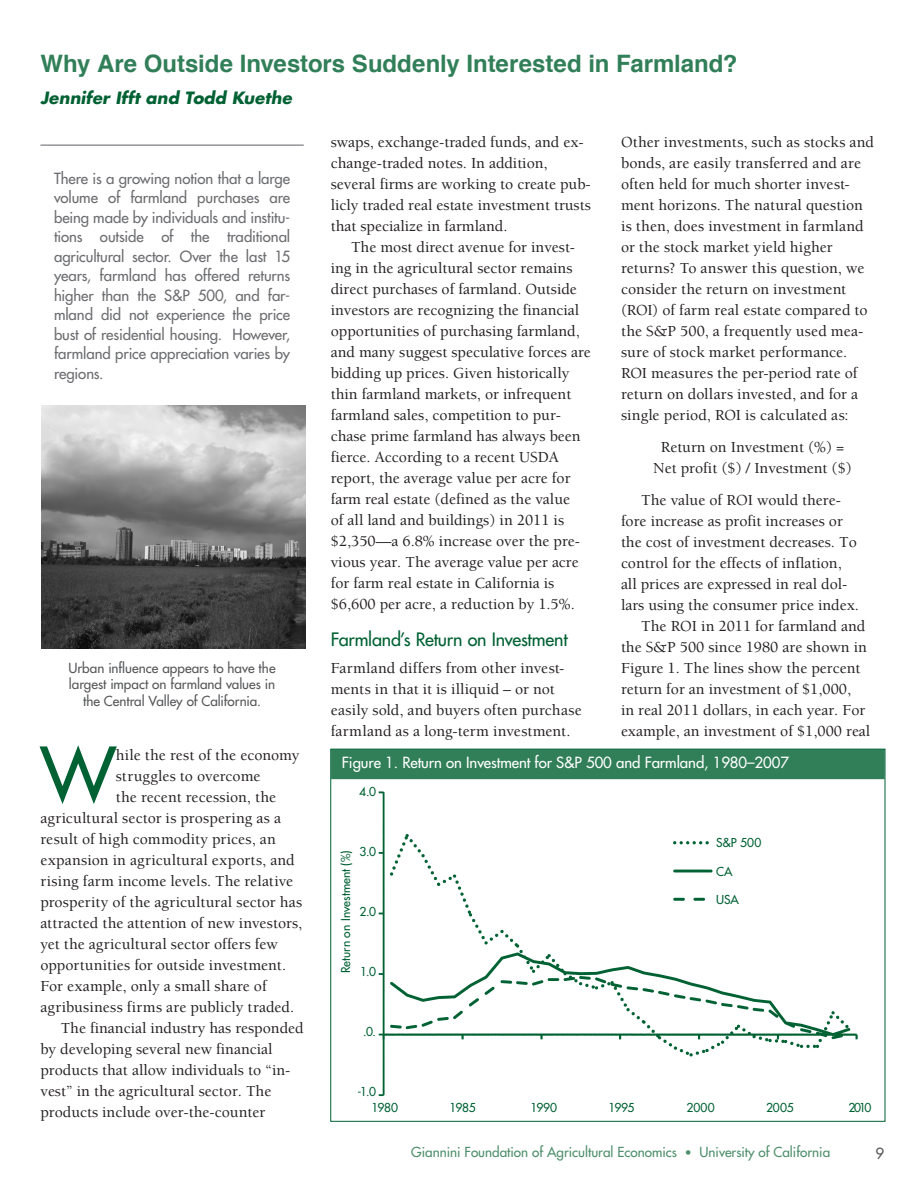
<style>
.page{position:relative;width:918px;height:1188px;background:#fff}
.page>*{position:absolute;margin:0;border:0;box-sizing:border-box;transform-origin:0 0}
.A-parag_text_no_inde{font:500 73.5px "Futura Std";color:#006133}
.A-Article_title{font:700 24px "Helvetica";color:#317f58}
.A-Heading_Level_1{font:500 18px "Futura Std";letter-spacing:-.01em;color:#006133}
.A-Author{font:italic 700 16.5px "Futura Std";color:#006133}
.A-parag_text_indent{font:500 15.75px/21px "Berkeley Std";color:#231f20}
.A-parag_text_no_inde-2{font:500 15.75px/21px "Berkeley Std";letter-spacing:.005em;color:#231f20}
.A-Article_summary{font:500 15px/19.5px "Futura Std";letter-spacing:-.01em;color:#6c6d70;text-align:justify}
.A-Table_Title_1_line{font:500 15px "Futura Std";letter-spacing:-.005em;color:#fff}
.t1{font:500 15px "Futura Std";color:#57585a}
.A-photo_caption{font:500 13.5px/16.2px "Futura Std";color:#57585a;text-align:center}
.t2{font:500 13.5px "Futura Std";color:#4e8f6b}
.A-Figure_label_cente{font:500 12px "Futura Std";letter-spacing:-.005em;color:#006133}
.A-Figure_label_right{font:500 12px "Futura Std";color:#006133}
.s1{font-size:12px}
</style>
<div class="page">
<div style="left:331px;top:749px;width:554px;height:30px;background:#317f58"></div>
<img style="left:378px;top:791px;width:480px;height:306px">
<hr style="left:40px;top:144px;width:264px;height:2px;background:#939598">
<img style="left:41px;top:405px;width:264px;height:243px">
<p class="A-Article_title" style="left:40px;top:44px;width:698px">Why Are Outside Investors Suddenly Interested in Farmland?</p>
<p class="A-Author" style="left:40px;top:87px;width:253px">Jennifer Ifft and Todd Kuethe</p>
<p class="A-Article_summary" style="left:54px;top:169px;width:238px">There is a growing notion that a large volume of farmland purchases are being made by individuals and institu&shy;tions outside of the traditional agricultural sector. Over the last 15 years, farmland has offered returns higher than the S&amp;P 500, and far&shy;mland did not experience the price bust of residential housing. However, farmland price appreciation varies by regions.</p>
<p class="A-photo_caption" style="left:68px;top:660px;width:209px">Urban influence appears to have the largest impact on farmland values in the Central Valley of California.</p>
<p class="A-parag_text_no_inde" style="left:40px;top:729px;width:77px">W</p>
<p class="A-parag_text_no_inde-2" style="left:116px;top:745px;width:185px">hile the rest of the economy</p>
<p class="A-parag_text_no_inde-2" style="left:116px;top:766px;width:146px">struggles to overcome</p>
<p class="A-parag_text_no_inde-2" style="left:116px;top:787px;width:162px">the recent recession, the</p>
<p class="A-parag_text_no_inde-2" style="left:40px;top:808px;width:242px">agricultural sector is prospering as a</p>
<p class="A-parag_text_no_inde-2" style="left:40px;top:829px;width:237px">result of high commodity prices, an</p>
<p class="A-parag_text_no_inde-2" style="left:40px;top:850px;width:256px">expansion in agricultural exports, and</p>
<p class="A-parag_text_no_inde-2" style="left:40px;top:871px;width:254px">rising farm income levels. The relative</p>
<p class="A-parag_text_no_inde-2" style="left:40px;top:892px;width:263px">prosperity of the agricultural sector has</p>
<p class="A-parag_text_no_inde-2" style="left:40px;top:913px;width:263px">attracted the attention of new investors,</p>
<p class="A-parag_text_no_inde-2" style="left:40px;top:934px;width:239px">yet the agricultural sector offers few</p>
<p class="A-parag_text_no_inde-2" style="left:40px;top:955px;width:247px">opportunities for outside investment.</p>
<p class="A-parag_text_no_inde-2" style="left:40px;top:976px;width:228px">For example, only a small share of</p>
<p class="A-parag_text_no_inde-2" style="left:40px;top:997px;width:255px">agribusiness firms are publicly traded.</p>
<p class="A-parag_text_indent" style="left:40px;top:1018px;width:265px;text-indent:20px">The financial industry has responded by developing several new financial products that allow individuals to “in&shy;vest” in the agricultural sector. The products include over-the-counter</p>
<p class="A-parag_text_indent" style="left:331px;top:132px;width:262px">swaps, exchange-traded funds, and ex&shy;change-traded notes. In addition, several firms are working to create pub&shy;licly traded real estate investment trusts that specialize in farmland.</p>
<p class="A-parag_text_indent" style="left:331px;top:237px;width:262px;text-indent:20px">The most direct avenue for invest&shy;ing in the agricultural sector remains direct purchases of farmland. Outside investors are recognizing the financial opportunities of purchasing farmland, and many suggest speculative forces are bidding up prices. Given historically thin farmland markets, or infrequent farmland sales, competition to pur&shy;chase prime farmland has always been fierce. According to a recent USDA report, the average value per acre for farm real estate (defined as the value<br>of all land and buildings) in 2011 is $2,350—a 6.8% increase over the pre&shy;vious year. The average value per acre for farm real estate in California is $6,600 per acre, a reduction by 1.5%.</p>
<p class="A-Heading_Level_1" style="left:331px;top:628px;width:238px">Farmland’s Return on Investment</p>
<p class="A-parag_text_no_inde-2" style="left:331px;top:657px;width:252px">Farmland differs from other invest&shy;ments in that it is illiquid – or not easily sold, and buyers often purchase farmland as a long-term investment.</p>
<p class="A-Table_Title_1_line" style="left:342px;top:753px;width:449px">Figure 1. Return on Investment for S&amp;P 500 and Farmland, 1980–2007</p>
<p class="A-Figure_label_right" style="left:359px;top:784px;width:18px">4.0</p>
<p class="A-parag_text_no_inde-2" style="left:621px;top:132px;width:255px">Other investments, such as stocks and bonds, are easily transferred and are often held for much shorter invest&shy;ment horizons. The natural question is then, does investment in farmland or the stock market yield higher returns? To answer this question, we consider the return on investment (ROI) of farm real estate compared to the S&amp;P 500, a frequently used mea&shy;sure of stock market performance.<br>ROI measures the per-period rate of return on dollars invested, and for a single period, ROI is calculated as:</p>
<p class="A-parag_text_indent" style="left:653px;top:437px;width:200px;text-align:center">Return on Investment (%) =<br>Net profit ($) / Investment ($)</p>
<p class="A-parag_text_indent" style="left:621px;top:489px;width:239px;text-indent:20px">The value of ROI would there&shy;fore increase as profit increases or the cost of investment decreases. To control for the effects of inflation, all prices are expressed in real dol&shy;lars using the consumer price index.</p>
<p class="A-parag_text_indent" style="left:621px;top:615px;width:251px;text-indent:20px">The ROI in 2011 for farmland and the S&amp;P 500 since 1980 are shown in Figure 1. The lines show the percent return for an investment of $1,000,<br>in real 2011 dollars, in each year. For example, an investment of $1,000 real</p>
<p class="A-Figure_label_right" style="left:360px;top:844px;width:18px">3.0</p>
<p class="A-Figure_label_cente" style="left:338px;top:973px;width:124px;rotate:-90deg">Return on Investment (%)</p>
<p class="A-Figure_label_right" style="left:359px;top:904px;width:18px">2.0</p>
<p class="A-Figure_label_right" style="left:360px;top:964px;width:17px">1.0</p>
<p class="A-Figure_label_right" style="left:363px;top:1024px;width:14px">.0.</p>
<p class="A-Figure_label_right" style="left:357px;top:1084px;width:20px">-1.0</p>
<p class="A-Figure_label_cente" style="left:716px;top:835px;width:47px">S&amp;P 500</p>
<p class="A-Figure_label_cente" style="left:716px;top:864px;width:18px">CA</p>
<p class="A-Figure_label_cente" style="left:716px;top:892px;width:24px">USA</p>
<p class="A-Figure_label_cente" style="left:372px;top:1100px;width:28px">1980</p>
<p class="A-Figure_label_cente" style="left:450px;top:1100px;width:28px">1985</p>
<p class="A-Figure_label_cente" style="left:531px;top:1100px;width:28px">1990</p>
<p class="A-Figure_label_cente" style="left:609px;top:1100px;width:27px">1995</p>
<p class="A-Figure_label_cente" style="left:687px;top:1100px;width:30px">2000</p>
<p class="A-Figure_label_cente" style="left:766px;top:1100px;width:29px">2005</p>
<p class="A-Figure_label_cente" style="left:849px;top:1100px;width:24px">2010</p>
<p class="t2" style="left:411px;top:1144px;width:421px">Giannini Foundation of Agricultural Economics <span class="s1">•</span> University of California</p>
<p class="t1" style="left:876px;top:1144px;width:10px">9</p>
</div>
